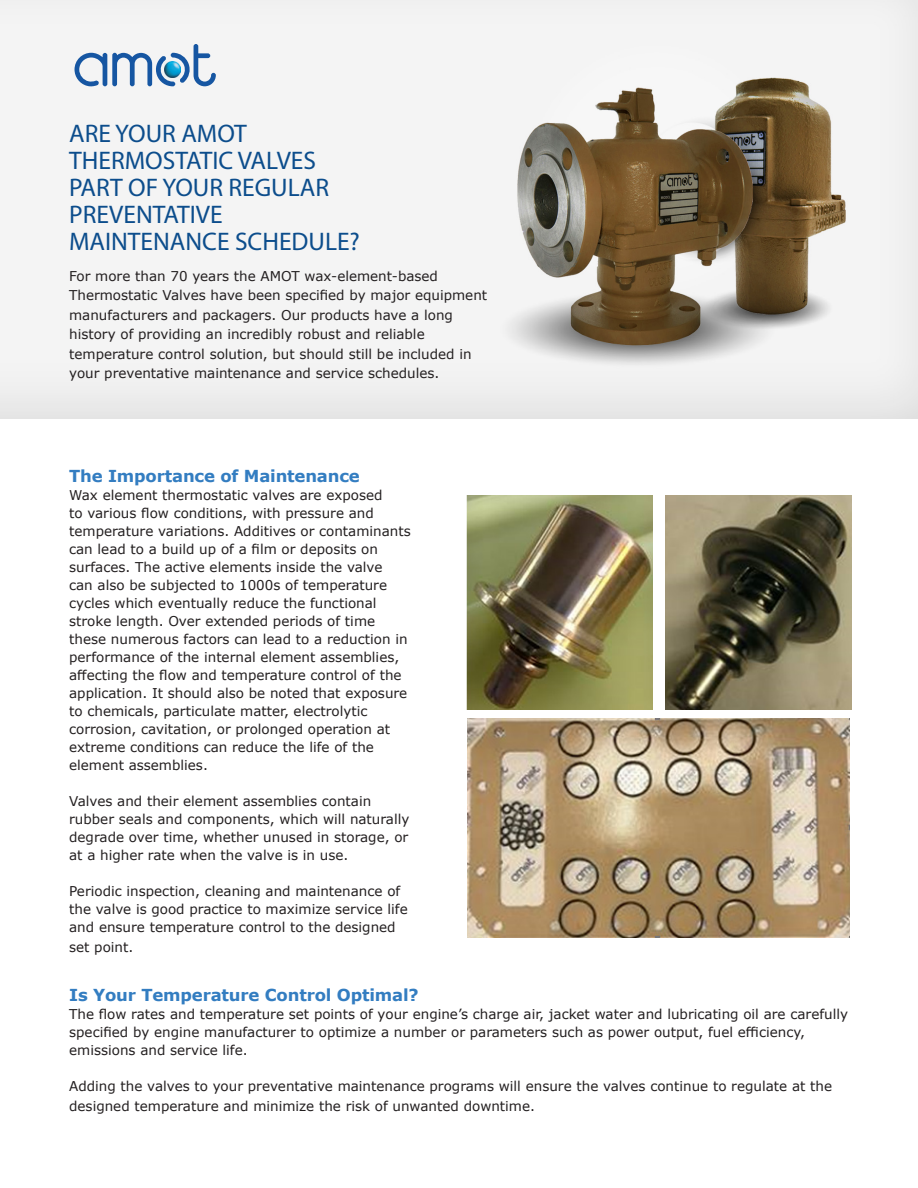
<style>
.page{position:relative;width:918px;height:1188px;background:#fff}
.page>*{position:absolute;margin:0;border:0;box-sizing:border-box;transform-origin:0 0}
.t1{font:25.5px "Myriad Pro";color:#0c4d8c}
.t2{font:700 16.5px "Verdana";letter-spacing:-.01em;color:#337dc1}
.t3{font:13.5px/18px "Verdana";color:#231f20}
</style>
<div class="page">
<img style="left:0;top:0;width:918px;height:418px">
<svg style="left:75px;top:44px;width:141px;height:42px"></svg>
<img style="left:466px;top:495px;width:187px;height:214px">
<img style="left:665px;top:495px;width:187px;height:214px">
<img style="left:468px;top:719px;width:382px;height:219px">
<p class="t1" style="left:69px;top:118px;width:179px">ARE YOUR AMOT</p>
<p class="t1" style="left:69px;top:145px;width:248px">THERMOSTATIC VALVES</p>
<p class="t1" style="left:69px;top:172px;width:261px">PART OF YOUR REGULAR</p>
<p class="t1" style="left:69px;top:199px;width:155px">PREVENTATIVE</p>
<p class="t1" style="left:69px;top:226px;width:292px">MAINTENANCE SCHEDULE?</p>
<p class="t3" style="left:69px;top:266px;width:420px;line-height:19.5px">For more than 70 years the AMOT wax-element-based Thermostatic Valves have been specified by major equipment manufacturers and packagers. Our products have a long history of providing an incredibly robust and reliable temperature control solution, but should still be included in your preventative maintenance and service schedules.</p>
<p class="t2" style="left:69px;top:465px;width:292px">The Importance of Maintenance</p>
<p class="t3" style="left:69px;top:486px;width:343px">Wax element thermostatic valves are exposed<br>to various flow conditions, with pressure and temperature variations. Additives or contaminants can lead to a build up of a film or deposits on surfaces. The active elements inside the valve<br>can also be subjected to 1000s of temperature cycles which eventually reduce the functional stroke length. Over extended periods of time these numerous factors can lead to a reduction in performance of the internal element assemblies, affecting the flow and temperature control of the application. It should also be noted that exposure to chemicals, particulate matter, electrolytic corrosion, cavitation, or prolonged operation at extreme conditions can reduce the life of the element assemblies.</p>
<p class="t3" style="left:69px;top:792px;width:342px">Valves and their element assemblies contain rubber seals and components, which will naturally degrade over time, whether unused in storage, or at a higher rate when the valve is in use.</p>
<p class="t3" style="left:69px;top:882px;width:340px">Periodic inspection, cleaning and maintenance of the valve is good practice to maximize service life and ensure temperature control to the designed</p>
<p class="t3" style="left:69px;top:938px;width:66px">set point.</p>
<p class="t2" style="left:69px;top:984px;width:351px">Is Your Temperature Control Optimal?</p>
<p class="t3" style="left:69px;top:1005px;width:780px">The flow rates and temperature set points of your engine’s charge air, jacket water and lubricating oil are carefully specified by engine manufacturer to optimize a number or parameters such as power output, fuel efficiency, emissions and service life.</p>
<p class="t3" style="left:69px;top:1076px;width:764px;line-height:19.5px">Adding the valves to your preventative maintenance programs will ensure the valves continue to regulate at the designed temperature and minimize the risk of unwanted downtime.</p>
</div>
